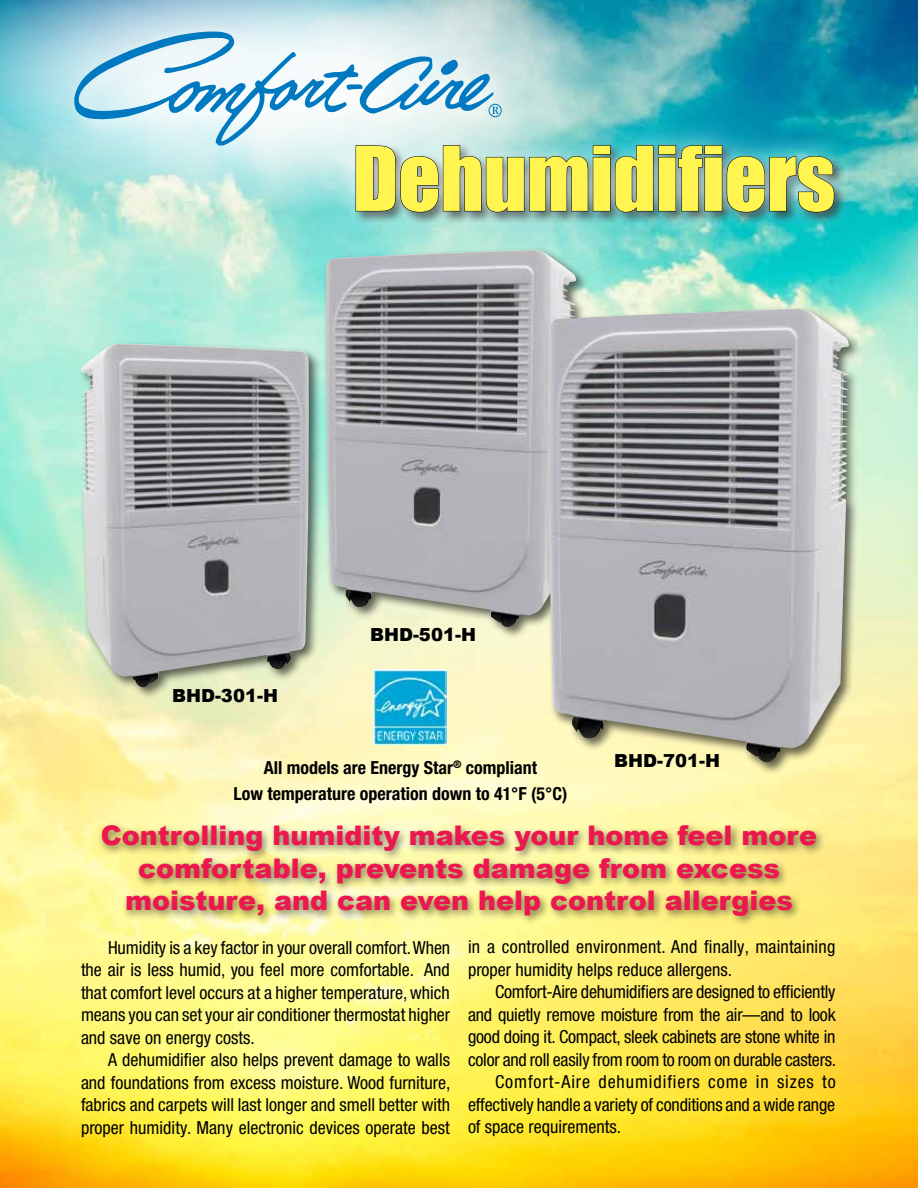
<style>
.page{position:relative;width:918px;height:1188px;background:#fff}
.page>*{position:absolute;margin:0;border:0;box-sizing:border-box;transform-origin:0 0}
.t1{font:82.5px "Impact";color:#fff450}
.t2{font:900 27px/32.4px "Arial";color:#ed174f;text-align:center}
.t3{font:condensed 18px/22.5px "Helvetica Neue LT Pro";letter-spacing:-.005em;color:#000;text-align:justify}
.t4{font:700 condensed 18px/25.5px "Helvetica Neue LT Pro";color:#000;text-align:center}
.t5{font:condensed 18px "Helvetica Neue LT Pro";letter-spacing:.05em;color:#000}
.t6{font:900 18px "Arial";color:#000}
</style>
<div class="page">
<img style="left:0;top:0;width:918px;height:1188px">
<svg style="left:0;top:0;width:598px;height:213px"></svg>
<div style="left:65px;top:22px;width:456px;height:143px;background:#fff;opacity:.75"></div>
<div style="left:98px;top:821px;width:728px;height:106px;background:#000;opacity:.5"></div>
<img style="left:373px;top:669px;width:73px;height:75px">
<div style="left:323px;top:247px;width:266px;height:393px;background:#000;opacity:.6"></div>
<img style="left:326px;top:250px;width:250px;height:377px">
<div style="left:79px;top:340px;width:243px;height:360px;background:#000;opacity:.6"></div>
<img style="left:81px;top:346px;width:78px;height:341px">
<div style="left:330px;top:120px;width:528px;height:117px;background:#fff;opacity:.75"></div>
<img style="left:72px;top:31px;width:763px;height:182px">
<div style="left:545px;top:306px;width:317px;height:469px;background:#000;opacity:.6"></div>
<img style="left:548px;top:309px;width:301px;height:454px">
<h1 class="t1" style="left:353px;top:115px;width:484px">Dehumidifiers</h1>
<p class="t6" style="left:172px;top:682px;width:108px">BHD-301-H</p>
<p class="t6" style="left:370px;top:622px;width:108px">BHD-501-H</p>
<p class="t4" style="left:234px;top:755px;width:335px">All models are Energy Star<sup>®</sup> compliant<br>Low temperature operation down to 41°F (5°C)</p>
<p class="t6" style="left:614px;top:747px;width:108px">BHD-701-H</p>
<h2 class="t2" style="left:101px;top:819px;width:718px">Controlling humidity makes your home feel more comfortable, prevents damage from excess moisture, and can even help control allergies</h2>
<p class="t3" style="left:81px;top:936px;width:371px;text-indent:27px">Humidity is a key factor in your overall comfort. When the air is less humid, you feel more comfortable. And that comfort level occurs at a higher temperature, which means you can set your air conditioner thermostat higher and save on energy costs.</p>
<p class="t3" style="left:81px;top:1048px;width:371px;text-indent:27px">A dehumidifier also helps prevent damage to walls and foundations from excess moisture. Wood furniture, fabrics and carpets will last longer and smell better with proper humidity. Many electronic devices operate best</p>
<p class="t3" style="left:468px;top:935px;width:369px">in a controlled environment. And finally, maintaining proper humidity helps reduce allergens.</p>
<p class="t3" style="left:495px;top:980px;width:342px">Comfort-Aire dehumidifiers are designed to efficiently</p>
<p class="t3" style="left:468px;top:1003px;width:369px">and quietly remove moisture from the air—and to look</p>
<p class="t3" style="left:468px;top:1025px;width:369px">good doing it. Compact, sleek cabinets are stone white in</p>
<p class="t3" style="left:468px;top:1048px;width:370px">color and roll easily from room to room on durable casters.</p>
<p class="t5" style="left:495px;top:1071px;width:342px">Comfort-Aire dehumidifiers come in sizes to</p>
<p class="t3" style="left:468px;top:1093px;width:369px">effectively handle a variety of conditions and a wide range</p>
<p class="t3" style="left:468px;top:1115px;width:155px">of space requirements.</p>
</div>
